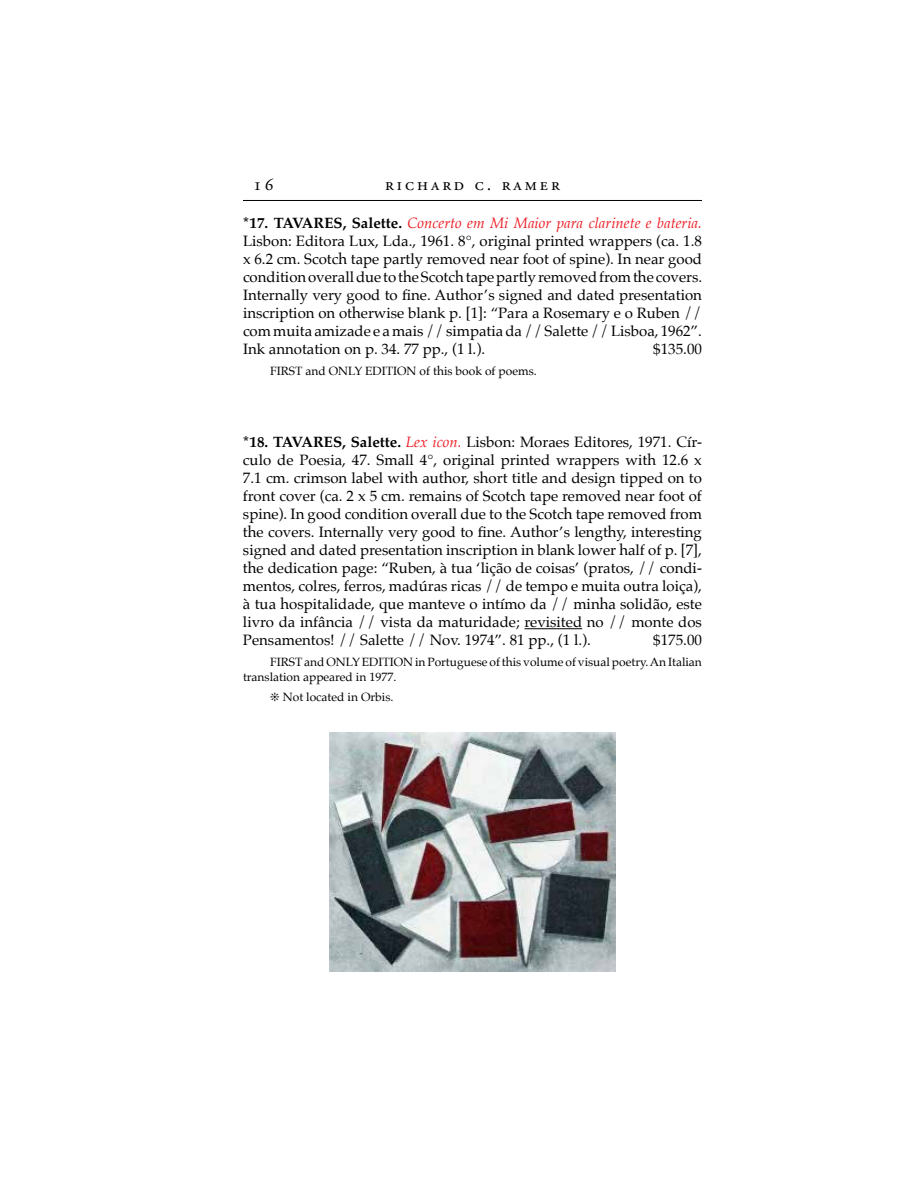
<style>
.page{position:relative;width:918px;height:1188px;background:#fff}
.page>*{position:absolute;margin:0;border:0;box-sizing:border-box;transform-origin:0 0}
.t1{font:18px "Adobe Garamond Pro";letter-spacing:.165em;color:#000}
.t2{font:15px/18px "Palatino";color:#000;text-align:justify}
.t3{font:12px/14.4px "Palatino";color:#000}
.s1{font-weight:700}
.s2{font-style:italic;color:#ed1c24}
</style>
<div class="page">
<hr style="left:243px;top:200px;width:675px;height:1px;background:#000">
<div style="left:702px;top:159px;width:216px;height:111px;background:#fff"></div>
<hr style="left:525px;top:628px;width:57px;height:1px;background:#000">
<img style="left:330px;top:732px;width:285px;height:240px">
<p class="t1" style="left:253px;top:174px;width:22px">16</p>
<p class="t1" style="left:385px;top:174px;width:176px">richard c. ramer</p>
<p class="t2" style="left:243px;top:214px;width:461px"><span class="s1">*17. TAVARES, Salette.</span> <span class="s2">Concerto em Mi Maior para clarinete e bateria.<br></span>Lisbon: Editora Lux, Lda., 1961. 8°, original printed wrappers (ca. 1.8 x 6.2 cm. Scotch tape partly removed near foot of spine). In near good condition overall due to the Scotch tape partly removed from the covers.<br>Internally very good to fine. Author’s signed and dated presentation inscription on otherwise blank p. [1]: “Para a Rosemary e o Ruben // com muita amizade e a mais // simpatia da // Salette // Lisboa, 1962”.<br>Ink annotation on p. 34. 77 pp., (1 l.).</p>
<p class="t2" style="left:653px;top:340px;width:50px">$135.00</p>
<p class="t3" style="left:270px;top:364px;width:268px">FIRST and ONLY EDITION of this book of poems.</p>
<p class="t2" style="left:243px;top:433px;width:461px"><span class="s1">*18. TAVARES, Salette.</span> <span class="s2">Lex icon.</span> Lisbon: Moraes Editores, 1971. Cír&shy;culo de Poesia, 47. Small 4°, original printed wrappers with 12.6 x 7.1 cm. crimson label with author, short title and design tipped on to front cover (ca. 2 x 5 cm. remains of Scotch tape removed near foot of spine). In good condition overall due to the Scotch tape removed from the covers. Internally very good to fine. Author’s lengthy, interesting signed and dated presentation inscription in blank lower half of p. [7], the dedication page: “Ruben, à tua ‘lição de coisas’ (pratos, // condi&shy;mentos, colres, ferros, madúras ricas // de tempo e muita outra loiça), à tua hospitalidade, que manteve o intímo da // minha solidão, este livro da infância // vista da maturidade; revisited no // monte dos Pensamentos! // Salette // Nov. 1974”. 81 pp., (1 l.).</p>
<p class="t2" style="left:653px;top:631px;width:50px">$175.00</p>
<p class="t3" style="left:243px;top:655px;width:460px;text-indent:27px">FIRST and ONLY EDITION in Portuguese of this volume of visual poetry. An Italian translation appeared in 1977.</p>
<p class="t3" style="left:270px;top:690px;width:125px">❊ Not located in Orbis.</p>
</div>
